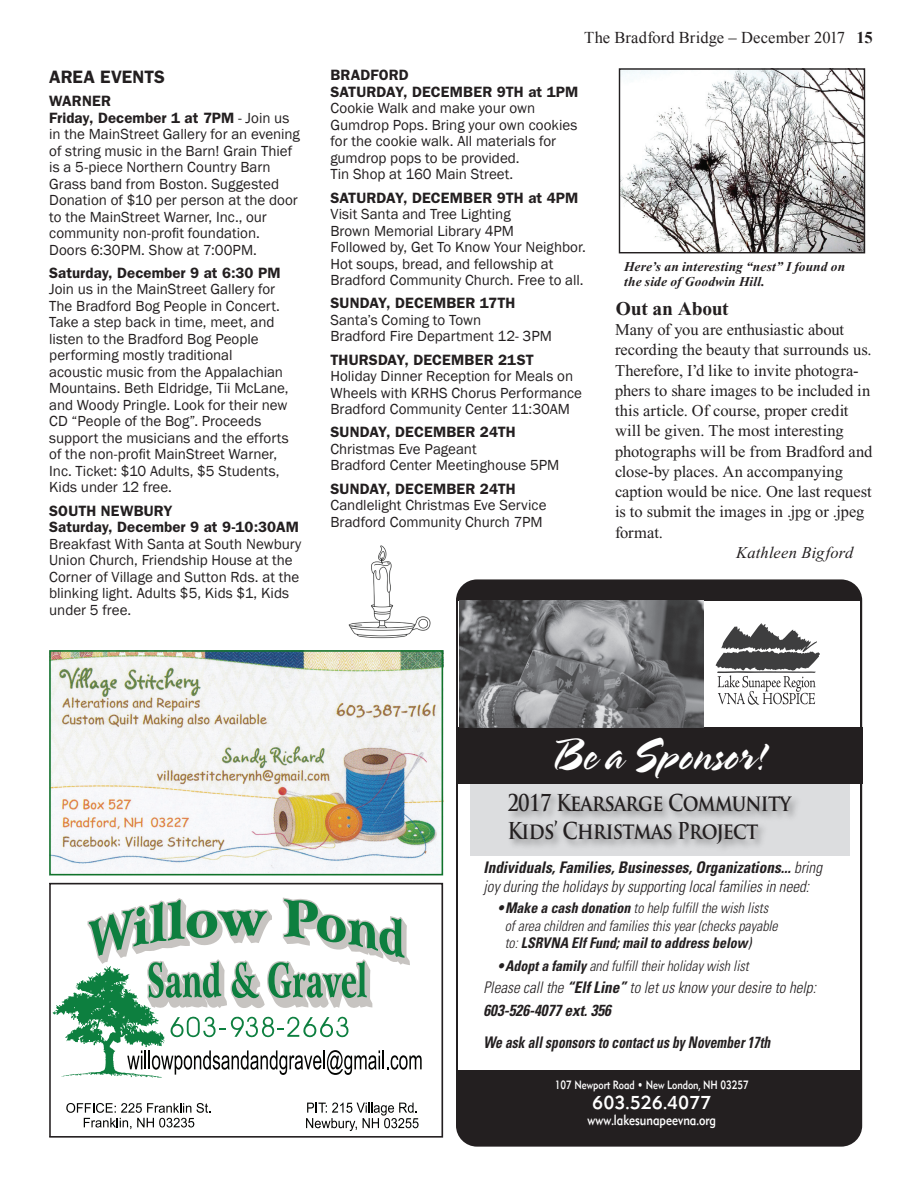
<style>
.page{position:relative;width:918px;height:1188px;background:#fff}
.page>*{position:absolute;margin:0;border:0;box-sizing:border-box;transform-origin:0 0}
.t1{font:46.8px "Spring Plain";color:#fff;scale:.9 1}
.t2{font:700 22.65px/28px "Trajan Pro";letter-spacing:-.035em;color:#231f20;scale:.85 1}
.t3{font:700 19.5px "Times New Roman";letter-spacing:-.01em;color:#231f20}
.t4{font:500 18.6px "GP Metro";color:#fff}
.t5{font:600 18px "Franklin Gothic";letter-spacing:.005em;color:#231f20}
.t6{font:16.5px/20.2px "Times New Roman";color:#231f20}
.t7{font:16.5px "Times New Roman";letter-spacing:.005em;color:#231f20}
.t8{font:italic 16.5px "Times New Roman";letter-spacing:.01em;color:#231f20}
.t9{font:italic 300 condensed 16.05px/18.6px "Univers";color:#231f20;scale:.95 1}
.t10{font:italic 700 condensed 16.05px "Univers";color:#231f20;scale:.85 1}
.t11{font:15px/16.5px "Franklin Gothic";color:#231f20}
.t12{font:600 15px/16.5px "Franklin Gothic";letter-spacing:.01em;color:#231f20}
.t13{font:italic 300 condensed 14.7px/17.4px "Univers";color:#231f20;scale:.95 1}
.t14{font:500 14.7px "GP Metro";color:#fff;scale:.8 1}
.t15{font:italic 700 13.5px/15px "Times New Roman";letter-spacing:.01em;color:#231f20}
.t16{font:500 12px "GP Metro";color:#fff;scale:.8 1}
.s1{font-weight:600}
.s2{font-weight:700}
.s3{font-weight:400}
</style>
<div class="page">
<img style="left:52px;top:653px;width:388px;height:219px">
<div style="left:49px;top:650px;width:394px;height:225px;border:2px solid #11732b"></div>
<div style="left:456px;top:579px;width:406px;height:568px;background:#231f20;border-radius:21px"></div>
<svg style="left:458px;top:601px;width:402px;height:468px;background:#f4f5f5"></svg>
<svg style="left:716px;top:623px;width:104px;height:82px;background:#aaa"></svg>
<div style="left:456px;top:728px;width:406px;height:56px;background:#231f20"></div>
<img style="left:459px;top:601px;width:245px;height:127px">
<svg style="left:306px;top:1103px;width:113px;height:28px"></svg>
<svg style="left:66px;top:1103px;width:145px;height:26px"></svg>
<svg style="left:53px;top:898px;width:369px;height:180px"></svg>
<div style="left:49px;top:883px;width:394px;height:255px;border:2px solid #231f20"></div>
<img style="left:348px;top:545px;width:83px;height:94px">
<img style="left:621px;top:70px;width:242px;height:181px">
<div style="left:619px;top:68px;width:246px;height:185px;border:1px solid #231f20"></div>
<p class="t5" style="left:49px;top:66px;width:117px">AREA EVENTS</p>
<p class="t11" style="left:49px;top:93px;width:252px"><span class="s1">WARNER<br>Friday, December 1 at 7PM</span> - Join us in the MainStreet Gallery for an evening of string music in the Barn! Grain Thief is a 5-piece Northern Country Barn<br>Grass band from Boston. Suggested<br>Donation of $10 per person at the door to the MainStreet Warner, Inc., our community non-profit foundation.<br>Doors 6:30PM. Show at 7:00PM.</p>
<p class="t12" style="left:49px;top:264px;width:233px">Saturday, December 9 at 6:30 PM</p>
<p class="t11" style="left:49px;top:281px;width:241px">Join us in the MainStreet Gallery for The Bradford Bog People in Concert.<br>Take a step back in time, meet, and listen to the Bradford Bog People performing mostly traditional acoustic music from the Appalachian Mountains. Beth Eldridge, Tii McLane, and Woody Pringle. Look for their new CD “People of the Bog”. Proceeds support the musicians and the efforts of the non-profit MainStreet Warner, Inc. Ticket: $10 Adults, $5 Students, Kids under 12 free.</p>
<p class="t12" style="left:49px;top:502px;width:251px">SOUTH NEWBURY<br>Saturday, December 9 at 9-10:30AM</p>
<p class="t11" style="left:49px;top:536px;width:254px">Breakfast With Santa at South Newbury Union Church, Friendship House at the Corner of Village and Sutton Rds. at the blinking light. Adults $5, Kids $1, Kids under 5 free.</p>
<p class="t7" style="left:584px;top:26px;width:290px">The Bradford Bridge – December 2017 <span class="s2">15</span></p>
<p class="t12" style="left:330px;top:67px;width:249px">BRADFORD<br>SATURDAY, DECEMBER 9TH at 1PM</p>
<p class="t11" style="left:330px;top:100px;width:249px">Cookie Walk and make your own<br>Gumdrop Pops. Bring your own cookies for the cookie walk. All materials for gumdrop pops to be provided.<br>Tin Shop at 160 Main Street.</p>
<p class="t12" style="left:330px;top:189px;width:249px">SATURDAY, DECEMBER 9TH at 4PM</p>
<p class="t11" style="left:330px;top:206px;width:257px">Visit Santa and Tree Lighting<br>Brown Memorial Library 4PM<br>Followed by, Get To Know Your Neighbor.<br>Hot soups, bread, and fellowship at Bradford Community Church. Free to all.</p>
<p class="t12" style="left:330px;top:295px;width:186px">SUNDAY, DECEMBER 17TH</p>
<p class="t11" style="left:330px;top:312px;width:223px">Santa’s Coming to Town<br>Bradford Fire Department 12- 3PM</p>
<p class="t12" style="left:330px;top:351px;width:205px">THURSDAY, DECEMBER 21ST</p>
<p class="t11" style="left:330px;top:368px;width:253px">Holiday Dinner Reception for Meals on<br>Wheels with KRHS Chorus Performance<br>Bradford Community Center 11:30AM</p>
<p class="t12" style="left:330px;top:424px;width:187px">SUNDAY, DECEMBER 24TH</p>
<p class="t11" style="left:330px;top:441px;width:230px">Christmas Eve Pageant<br>Bradford Center Meetinghouse 5PM</p>
<p class="t12" style="left:330px;top:480px;width:187px">SUNDAY, DECEMBER 24TH</p>
<p class="t11" style="left:330px;top:497px;width:218px">Candlelight Christmas Eve Service<br>Bradford Community Church 7PM</p>
<p class="t15" style="left:624px;top:259px;width:222px">Here’s an interesting “nest” I found on the side of Goodwin Hill.</p>
<h3 class="t3" style="left:616px;top:297px;width:114px">Out an About</h3>
<p class="t6" style="left:615px;top:319px;width:259px">Many of you are enthusiastic about recording the beauty that surrounds us.<br>Therefore, I’d like to invite photogra&shy;phers to share images to be included in this article. Of course, proper credit will be given. The most interesting photographs will be from Bradford and close-by places. An accompanying caption would be nice. One last request is to submit the images in .jpg or .jpeg format.</p>
<p class="t8" style="left:736px;top:543px;width:119px">Kathleen Bigford</p>
<h1 class="t1" style="left:550px;top:728px;width:245px">Be a Sponsor!</h1>
<h2 class="t2" style="left:507px;top:789px;width:335px">2017 Kearsarge Community<br>Kids’ Christmas Project</h2>
<p class="t9" style="left:484px;top:858px;width:358px"><span class="s2">Individuals, Families, Businesses, Organizations...</span> bring joy during the holidays by supporting local families in need:</p>
<p class="t13" style="left:505px;top:899px;width:289px;text-indent:-8px">•<span class="s2">Make a cash donation</span> to help fulfill the wish lists of area children and families this year (checks payable to: <span class="s2">LSRVNA ElfFund; mail to address below</span><span class="s3">)</span></p>
<p class="t13" style="left:497px;top:957px;width:267px">•<span class="s2">Adopt a family</span> and fulfill their holiday wish list</p>
<p class="t9" style="left:484px;top:976px;width:352px;line-height:22.6px">Please call the <span class="s2">“ElfLine”</span> to let us know your desire to help:<br><span class="s2">603-526-4077 ext. 356</span></p>
<p class="t10" style="left:484px;top:1032px;width:339px">We ask all sponsors to contact us by November 17th</p>
<p class="t16" style="left:555px;top:1077px;width:244px">107 Newport Road • New London, NH 03257</p>
<p class="t4" style="left:592px;top:1091px;width:121px">603.526.4077</p>
<p class="t14" style="left:588px;top:1111px;width:162px">www.lakesunapeevna.org</p>
</div>
